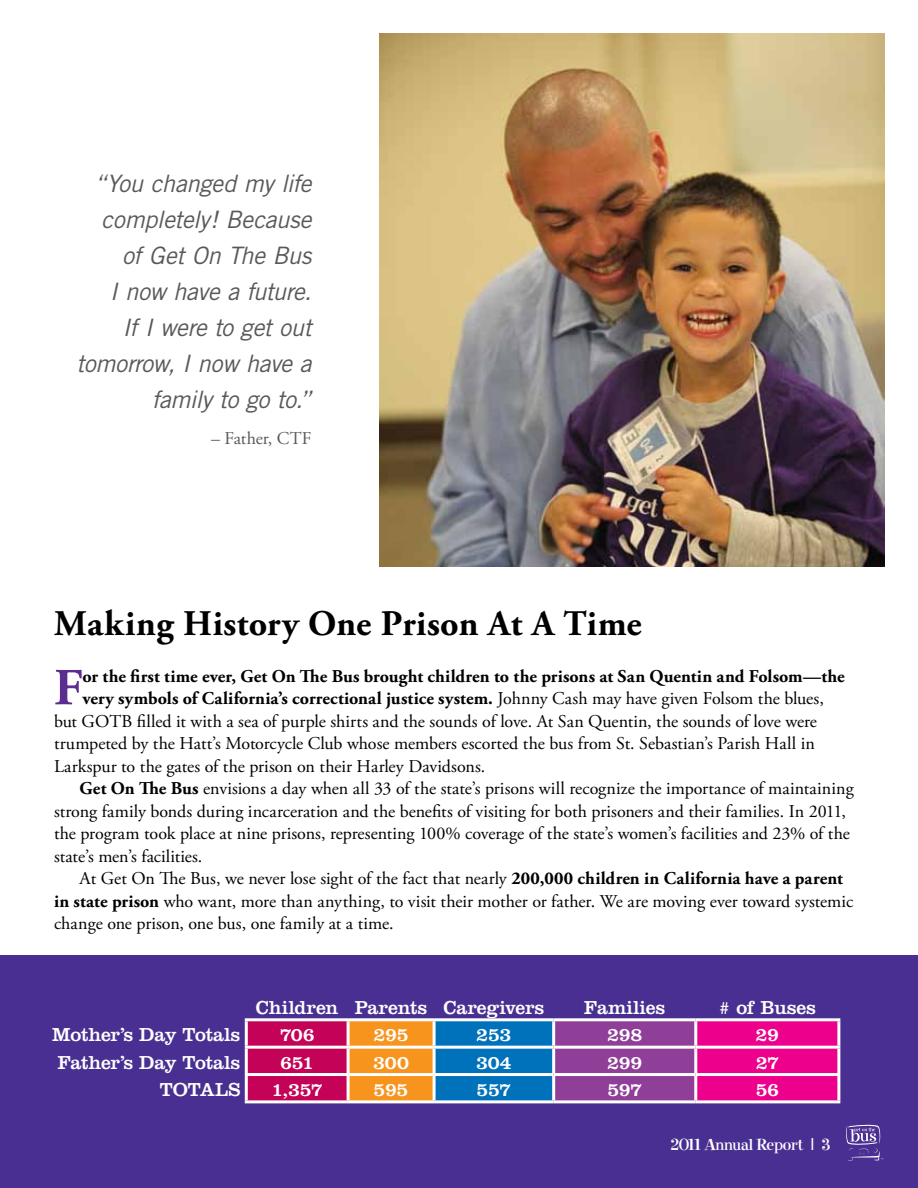
<style>
.page{position:relative;width:918px;height:1188px;background:#fff}
.page>*{position:absolute;margin:0;border:0;box-sizing:border-box;transform-origin:0 0}
.t1{font:700 51.9px "Adobe Garamond Pro";color:#5c2d91}
.t2{font:700 36px "Adobe Garamond Pro";letter-spacing:.01em;color:#000}
.t3{font:italic 24px/36px "Trade Gothic";letter-spacing:-.02em;color:#58595b;text-align:right}
.t4{font:19.5px "Clarendon";letter-spacing:-.015em;color:#fff}
.t5{font:18px "Adobe Garamond Pro";color:#000}
.t6{font:700 18px "Adobe Garamond Pro";letter-spacing:.005em;color:#000}
.t7{font:18px "Elroy";letter-spacing:-.01em;color:#fff}
.t8{font:18px "Adobe Garamond Pro";letter-spacing:-.005em;color:#58595b}
.s1{font-weight:400}
.s2{font-weight:700}
.s3{font-family:"Clarendon"}
</style>
<div class="page">
<div style="left:0;top:955px;width:918px;height:233px;background:#492f92"></div>
<svg style="left:248px;top:1021px;width:589px;height:79px;background:#a23e81"></svg>
<div style="left:246px;top:1047px;width:102px;height:28px;background:#c40257"></div>
<div style="left:348px;top:1047px;width:86px;height:28px;background:#f7941e"></div>
<div style="left:434px;top:1047px;width:120px;height:28px;background:#0072bc"></div>
<div style="left:554px;top:1047px;width:142px;height:28px;background:#903f98"></div>
<div style="left:696px;top:1047px;width:143px;height:28px;background:#ec008c"></div>
<hr style="left:245px;top:1018px;width:103px;height:3px;background:#fff">
<hr style="left:245px;top:1021px;width:3px;height:25px;background:#fff">
<hr style="left:348px;top:1018px;width:86px;height:3px;background:#fff">
<hr style="left:347px;top:1021px;width:3px;height:25px;background:#fff">
<hr style="left:434px;top:1018px;width:120px;height:3px;background:#fff">
<hr style="left:433px;top:1021px;width:3px;height:25px;background:#fff">
<hr style="left:554px;top:1018px;width:142px;height:3px;background:#fff">
<hr style="left:552px;top:1021px;width:3px;height:25px;background:#fff">
<hr style="left:696px;top:1018px;width:144px;height:3px;background:#fff">
<hr style="left:694px;top:1021px;width:3px;height:25px;background:#fff">
<hr style="left:837px;top:1021px;width:3px;height:25px;background:#fff">
<hr style="left:245px;top:1046px;width:103px;height:3px;background:#fff">
<hr style="left:245px;top:1049px;width:3px;height:24px;background:#fff">
<hr style="left:348px;top:1046px;width:86px;height:3px;background:#fff">
<hr style="left:347px;top:1049px;width:3px;height:24px;background:#fff">
<hr style="left:434px;top:1046px;width:120px;height:3px;background:#fff">
<hr style="left:433px;top:1049px;width:3px;height:24px;background:#fff">
<hr style="left:554px;top:1046px;width:142px;height:3px;background:#fff">
<hr style="left:552px;top:1049px;width:3px;height:24px;background:#fff">
<hr style="left:696px;top:1046px;width:144px;height:3px;background:#fff">
<hr style="left:694px;top:1049px;width:3px;height:24px;background:#fff">
<hr style="left:837px;top:1049px;width:3px;height:24px;background:#fff">
<hr style="left:245px;top:1073px;width:103px;height:3px;background:#fff">
<hr style="left:245px;top:1076px;width:3px;height:24px;background:#fff">
<hr style="left:348px;top:1073px;width:86px;height:3px;background:#fff">
<hr style="left:347px;top:1076px;width:3px;height:24px;background:#fff">
<hr style="left:434px;top:1073px;width:120px;height:3px;background:#fff">
<hr style="left:433px;top:1076px;width:3px;height:24px;background:#fff">
<hr style="left:554px;top:1073px;width:142px;height:3px;background:#fff">
<hr style="left:552px;top:1076px;width:3px;height:24px;background:#fff">
<hr style="left:696px;top:1073px;width:144px;height:3px;background:#fff">
<hr style="left:694px;top:1076px;width:3px;height:24px;background:#fff">
<hr style="left:837px;top:1076px;width:3px;height:24px;background:#fff">
<hr style="left:245px;top:1100px;width:103px;height:3px;background:#fff">
<hr style="left:348px;top:1100px;width:86px;height:3px;background:#fff">
<hr style="left:434px;top:1100px;width:120px;height:3px;background:#fff">
<hr style="left:554px;top:1100px;width:142px;height:3px;background:#fff">
<hr style="left:696px;top:1100px;width:144px;height:3px;background:#fff">
<svg style="left:846px;top:1124px;width:38px;height:37px"></svg>
<img style="left:380px;top:33px;width:505px;height:533px">
<h3 class="t3" style="left:77px;top:165px;width:237px">“You changed my life completely! Because of Get On The Bus<br>I now have a future.<br>If I were to get out tomorrow, I now have a family to go to.”</h3>
<p class="t8" style="left:211px;top:428px;width:102px">– Father, CTF</p>
<h2 class="t2" style="left:54px;top:603px;width:589px">Making History One Prison At A Time</h2>
<h1 class="t1" style="left:54px;top:658px;width:30px">F</h1>
<p class="t6" style="left:82px;top:666px;width:764px">or the first time ever, Get On The Bus brought children to the prisons at San Quentin and Folsom—the</p>
<p class="t6" style="left:82px;top:688px;width:743px">very symbols of California’s correctional justice system. <span class="s1">Johnny Cash may have given Folsom the blues,</span></p>
<p class="t5" style="left:54px;top:710px;width:765px">but GOTB filled it with a sea of purple shirts and the sounds of love. At San Quentin, the sounds of love were</p>
<p class="t5" style="left:54px;top:733px;width:762px">trumpeted by the Hatt’s Motorcycle Club whose members escorted the bus from St. Sebastian’s Parish Hall in</p>
<p class="t5" style="left:54px;top:755px;width:433px">Larkspur to the gates of the prison on their Harley Davidsons.</p>
<p class="t5" style="left:80px;top:778px;width:776px"><span class="s2">Get On The Bus</span> envisions a day when all 33 of the state’s prisons will recognize the importance of maintaining</p>
<p class="t5" style="left:54px;top:800px;width:793px">strong family bonds during incarceration and the benefits of visiting for both prisoners and their families. In 2011,</p>
<p class="t5" style="left:54px;top:823px;width:797px">the program took place at nine prisons, representing 100% coverage of the state’s women’s facilities and 23% of the</p>
<p class="t5" style="left:54px;top:845px;width:150px">state’s men’s facilities.</p>
<p class="t5" style="left:80px;top:868px;width:765px">At Get On The Bus, we never lose sight of the fact that nearly <span class="s2">200,000 children in California have a parent</span></p>
<p class="t5" style="left:54px;top:890px;width:801px"><span class="s2">in state prison</span> who want, more than anything, to visit their mother or father. We are moving ever toward systemic</p>
<p class="t5" style="left:54px;top:913px;width:341px">change one prison, one bus, one family at a time.</p>
<p class="t4" style="left:256px;top:996px;width:290px">Children Parents Caregivers</p>
<p class="t4" style="left:584px;top:996px;width:82px">Families</p>
<p class="t4" style="left:719px;top:996px;width:99px"># of Buses</p>
<p class="t4" style="left:52px;top:1023px;width:189px">Mother’s Day Totals</p>
<p class="t4" style="left:280px;top:1023px;width:37px">706</p>
<p class="t4" style="left:374px;top:1023px;width:37px">295</p>
<p class="t4" style="left:476px;top:1023px;width:37px">253</p>
<p class="t4" style="left:607px;top:1023px;width:37px">298</p>
<p class="t4" style="left:756px;top:1023px;width:25px">29</p>
<p class="t4" style="left:58px;top:1051px;width:184px">Father’s Day Totals</p>
<p class="t4" style="left:280px;top:1051px;width:35px">651</p>
<p class="t4" style="left:373px;top:1051px;width:37px">300</p>
<p class="t4" style="left:476px;top:1051px;width:37px">304</p>
<p class="t4" style="left:607px;top:1051px;width:37px">299</p>
<p class="t4" style="left:756px;top:1051px;width:25px">27</p>
<p class="t4" style="left:160px;top:1078px;width:82px">TOTALS</p>
<p class="t4" style="left:272px;top:1078px;width:53px">1,357</p>
<p class="t4" style="left:374px;top:1078px;width:36px">595</p>
<p class="t4" style="left:477px;top:1078px;width:36px">557</p>
<p class="t4" style="left:607px;top:1078px;width:36px">597</p>
<p class="t4" style="left:756px;top:1078px;width:25px">56</p>
<p class="t7" style="left:671px;top:1136px;width:161px">2011 Annual Report <span class="s3">|</span> 3</p>
</div>
